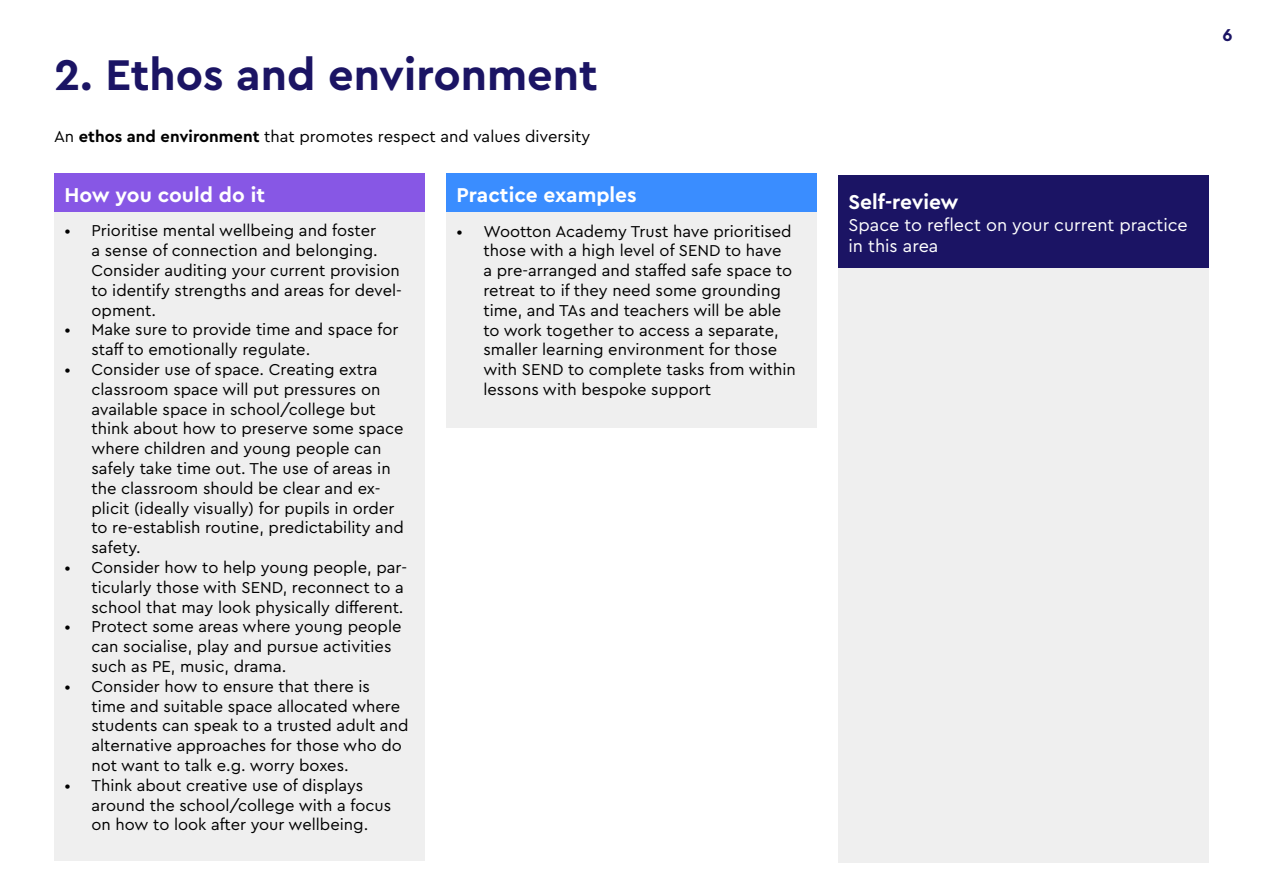
<style>
.page{position:relative;width:1263px;height:893px;background:#fff}
.page>*{position:absolute;margin:0;border:0;box-sizing:border-box;transform-origin:0 0}
.t1{font:700 45px "Cera Pro";color:#1b1464}
.t2{font:700 21px "Cera Pro";color:#fff}
.t3{font:18px/21.6px "Cera Pro";color:#fff}
.t4{font:700 18px "Cera Pro";color:#1b1464}
.t5{font:16.5px/19.8px "Cera Pro";color:#000}
.s1{font-weight:700}
</style>
<div class="page">
<div style="left:54px;top:174px;width:371px;height:39px;background:#8757e5"></div>
<div style="left:54px;top:213px;width:371px;height:648px;background:#efefef"></div>
<div style="left:446px;top:174px;width:371px;height:39px;background:#3a8dff"></div>
<div style="left:446px;top:213px;width:371px;height:215px;background:#efefef"></div>
<div style="left:838px;top:176px;width:371px;height:93px;background:#1b1464"></div>
<div style="left:838px;top:269px;width:371px;height:594px;background:#efefef"></div>
<h1 class="t1" style="left:54px;top:45px;width:545px">2. Ethos and environment</h1>
<p class="t5" style="left:54px;top:126px;width:538px">An <span class="s1">ethos and environment</span> that promotes respect and values diversity</p>
<p class="t2" style="left:64px;top:181px;width:202px">How you could do it</p>
<p class="t5" style="left:91px;top:220px;width:312px;text-indent:-27px">• Prioritise mental wellbeing and foster<br>a sense of connection and belonging.<br>Consider auditing your current provision to identify strengths and areas for devel&shy;opment.</p>
<p class="t5" style="left:91px;top:319px;width:309px;text-indent:-27px">• Make sure to provide time and space for staff to emotionally regulate.</p>
<p class="t5" style="left:91px;top:359px;width:314px;text-indent:-27px">• Consider use of space. Creating extra classroom space will put pressures on available space in school/college but think about how to preserve some space where children and young people can safely take time out. The use of areas in the classroom should be clear and ex&shy;plicit (ideally visually) for pupils in order to re-establish routine, predictability and safety.</p>
<p class="t5" style="left:91px;top:557px;width:317px;text-indent:-27px">• Consider how to help young people, par&shy;ticularly those with SEND, reconnect to a school that may look physically different.</p>
<p class="t5" style="left:91px;top:616px;width:311px;text-indent:-27px">• Protect some areas where young people can socialise, play and pursue activities such as PE, music, drama.</p>
<p class="t5" style="left:91px;top:676px;width:318px;text-indent:-27px">• Consider how to ensure that there is<br>time and suitable space allocated where students can speak to a trusted adult and alternative approaches for those who do not want to talk e.g. worry boxes.</p>
<p class="t5" style="left:91px;top:775px;width:301px;text-indent:-27px">• Think about creative use of displays around the school/college with a focus on how to look after your wellbeing.</p>
<p class="t2" style="left:456px;top:181px;width:182px">Practice examples</p>
<p class="t5" style="left:483px;top:220px;width:314px;text-indent:-27px">• Wootton Academy Trust have prioritised those with a high level of SEND to have<br>a pre-arranged and staffed safe space to retreat to if they need some grounding time, and TAs and teachers will be able to work together to access a separate, smaller learning environment for those with SEND to complete tasks from within lessons with bespoke support</p>
<p class="t4" style="left:1222px;top:23px;width:12px">6</p>
<p class="t2" style="left:848px;top:188px;width:112px">Self-review</p>
<p class="t3" style="left:848px;top:213px;width:341px">Space to reflect on your current practice in this area</p>
</div>
